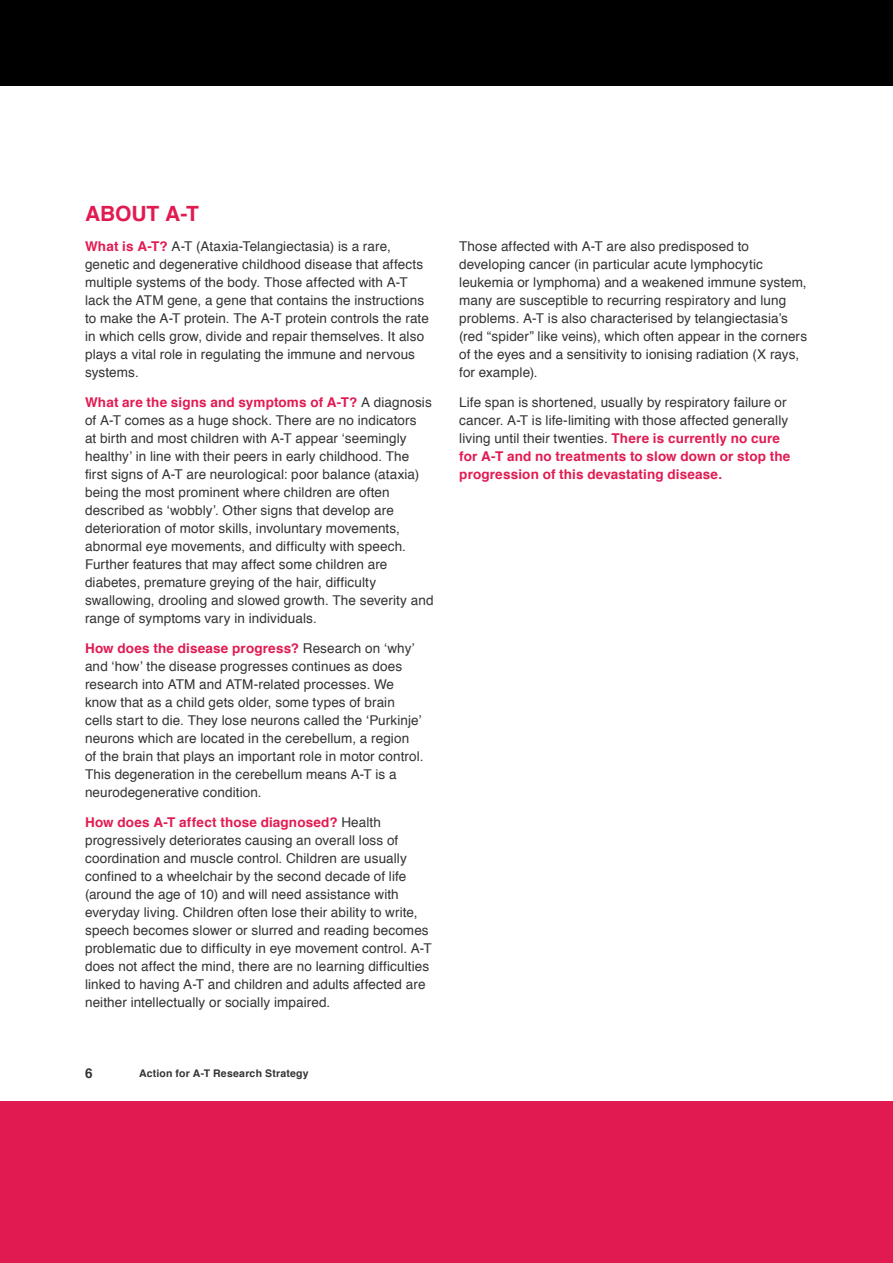
<style>
.page{position:relative;width:893px;height:1263px;background:#fff}
.page>*{position:absolute;margin:0;border:0;box-sizing:border-box;transform-origin:0 0}
.t1{font:700 21px "Helvetica";color:#e11b52}
.t2{font:13.5px/18px "Helvetica";letter-spacing:.01em;color:#333}
.t3{font:700 13.5px "Helvetica";color:#333}
.t4{font:700 10.5px "Helvetica";letter-spacing:.02em;color:#333}
.s1{font-weight:700;color:#e11b52}
</style>
<div class="page">
<div style="left:0;top:0;width:893px;height:85px;background:#000"></div>
<div style="left:0;top:1101px;width:893px;height:162px;background:#e11b52"></div>
<h1 class="t1" style="left:85px;top:197px;width:115px">ABOUT A-T</h1>
<p class="t2" style="left:85px;top:238px;width:345px"><span class="s1">What is A-T?</span> A-T (Ataxia-Telangiectasia) is a rare, genetic and degenerative childhood disease that affects multiple systems of the body. Those affected with A-T lack the ATM gene, a gene that contains the instructions to make the A-T protein. The A-T protein controls the rate in which cells grow, divide and repair themselves. It also plays a vital role in regulating the immune and nervous systems.</p>
<p class="t2" style="left:85px;top:394px;width:350px"><span class="s1">What are the signs and symptoms of A-T?</span> A diagnosis of A-T comes as a huge shock. There are no indicators<br>at birth and most children with A-T appear ‘seemingly healthy’ in line with their peers in early childhood. The first signs of A-T are neurological: poor balance (ataxia) being the most prominent where children are often described as ‘wobbly’. Other signs that develop are deterioration of motor skills, involuntary movements, abnormal eye movements, and difficulty with speech.<br>Further features that may affect some children are diabetes, premature greying of the hair, difficulty swallowing, drooling and slowed growth. The severity and range of symptoms vary in individuals.</p>
<p class="t2" style="left:85px;top:639px;width:340px"><span class="s1">How does the disease progress?</span> Research on ‘why’ and ‘how’ the disease progresses continues as does research into ATM and ATM-related processes. We know that as a child gets older, some types of brain cells start to die. They lose neurons called the ‘Purkinje’ neurons which are located in the cerebellum, a region of the brain that plays an important role in motor control.<br>This degeneration in the cerebellum means A-T is a neurodegenerative condition.</p>
<p class="t2" style="left:85px;top:813px;width:348px"><span class="s1">How does A-T affect those diagnosed?</span> Health progressively deteriorates causing an overall loss of coordination and muscle control. Children are usually confined to a wheelchair by the second decade of life (around the age of 10) and will need assistance with everyday living. Children often lose their ability to write, speech becomes slower or slurred and reading becomes problematic due to difficulty in eye movement control. A-T does not affect the mind, there are no learning difficulties linked to having A-T and children and adults affected are neither intellectually or socially impaired.</p>
<p class="t3" style="left:85px;top:1062px;width:9px">6</p>
<p class="t4" style="left:139px;top:1065px;width:171px">Action for A-T Research Strategy</p>
<p class="t2" style="left:459px;top:237px;width:349px">Those affected with A-T are also predisposed to developing cancer (in particular acute lymphocytic leukemia or lymphoma) and a weakened immune system, many are susceptible to recurring respiratory and lung problems. A-T is also characterised by telangiectasia’s (red “spider” like veins), which often appear in the corners of the eyes and a sensitivity to ionising radiation (X rays, for example).</p>
<p class="t2" style="left:459px;top:393px;width:333px">Life span is shortened, usually by respiratory failure or cancer. A-T is life-limiting with those affected generally living until their twenties. <span class="s1">There is currently no cure for A-T and no treatments to slow down or stop the progression of this devastating disease.</span></p>
</div>
